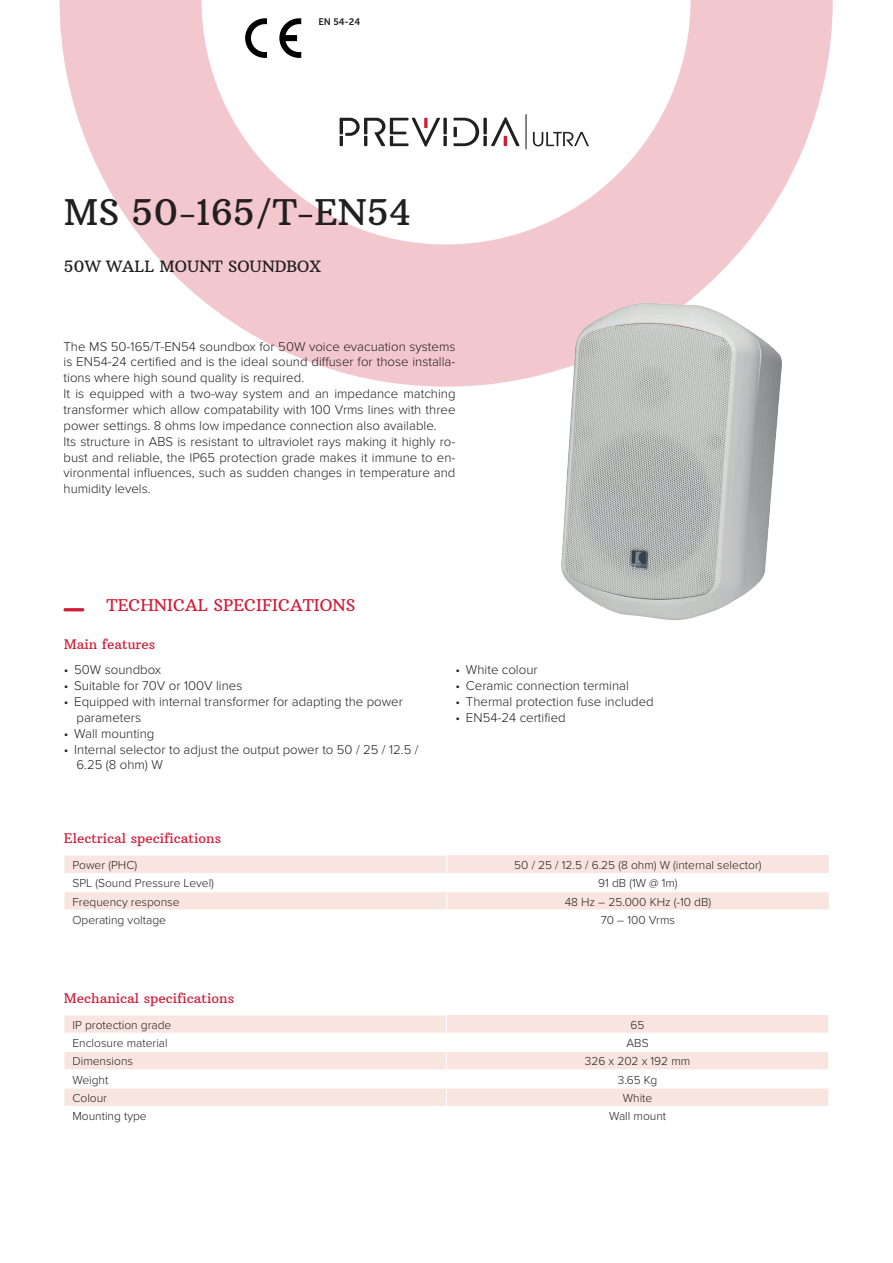
<style>
.page{position:relative;width:893px;height:1263px;background:#fff}
.page>*{position:absolute;margin:0;border:0;box-sizing:border-box;transform-origin:0 0}
.t1{font:36px "Arbutus Slab";color:#231f20}
.t2{font:16.5px "Arbutus Slab";color:#d01e39}
.t3{font:15.9px "Arbutus Slab";color:#231f20}
.t4{font:13.5px "Arbutus Slab";color:#d01e39}
.t5{font:300 13.2px/15.9px "Proxima Nova";color:#231f20;text-align:justify}
.t6{font:300 12px "Proxima Nova";color:#231f20}
.t7{font:9.45px "Museo Sans 700";color:#231f20}
</style>
<div class="page">
<svg style="left:60px;top:0;width:773px;height:387px"></svg>
<img style="left:518px;top:300px;width:296px;height:321px">
<svg style="left:64px;top:855px;width:765px;height:55px"></svg>
<hr style="left:64px;top:608px;width:20px;height:3px;background:#d01e39">
<svg style="left:65px;top:1015px;width:763px;height:91px;fill:#f9e5df"></svg>
<hr style="left:446px;top:1033px;width:383px;height:1px;background:#fff">
<hr style="left:446px;top:1051px;width:383px;height:1px;background:#fff">
<hr style="left:446px;top:1069px;width:383px;height:1px;background:#fff">
<hr style="left:446px;top:1088px;width:383px;height:1px;background:#fff">
<hr style="left:64px;top:1033px;width:382px;height:1px;background:#fff">
<hr style="left:64px;top:1051px;width:382px;height:1px;background:#fff">
<hr style="left:64px;top:1069px;width:382px;height:1px;background:#fff">
<hr style="left:64px;top:1088px;width:382px;height:1px;background:#fff">
<svg style="left:64px;top:1015px;width:1px;height:91px"></svg>
<svg style="left:446px;top:1015px;width:1px;height:91px"></svg>
<svg style="left:491px;top:117px;width:29px;height:29px"></svg>
<svg style="left:483px;top:136px;width:4px;height:10px"></svg>
<svg style="left:483px;top:118px;width:4px;height:16px"></svg>
<svg style="left:443px;top:136px;width:4px;height:10px"></svg>
<svg style="left:443px;top:118px;width:4px;height:16px"></svg>
<svg style="left:453px;top:118px;width:26px;height:28px"></svg>
<svg style="left:340px;top:118px;width:100px;height:29px"></svg>
<hr style="left:525px;top:114px;width:2px;height:35px;background:#231f20">
<svg style="left:533px;top:132px;width:56px;height:14px"></svg>
<svg style="left:245px;top:18px;width:22px;height:40px"></svg>
<svg style="left:279px;top:18px;width:22px;height:40px"></svg>
<p class="t7" style="left:318px;top:17px;width:43px">EN 54-24</p>
<p class="t1" style="left:64px;top:189px;width:348px">MS 50-165/T-EN54</p>
<p class="t3" style="left:64px;top:257px;width:259px">50W WALL MOUNT SOUNDBOX</p>
<p class="t5" style="left:64px;top:338px;width:393px">The MS 50-165/T-EN54 soundbox for 50W voice evacuation systems is EN54-24 certified and is the ideal sound diffuser for those installa&shy;tions where high sound quality is required.</p>
<p class="t5" style="left:64px;top:386px;width:393px">It is equipped with a two-way system and an impedance matching transformer which allow compatability with 100 Vrms lines with three power settings. 8 ohms low impedance connection also available.</p>
<p class="t5" style="left:64px;top:433px;width:393px">Its structure in ABS is resistant to ultraviolet rays making it highly ro&shy;bust and reliable, the IP65 protection grade makes it immune to en&shy;vironmental influences, such as sudden changes in temperature and humidity levels.</p>
<p class="t2" style="left:107px;top:595px;width:250px">TECHNICAL SPECIFICATIONS</p>
<p class="t4" style="left:64px;top:635px;width:93px">Main features</p>
<p class="t5" style="left:64px;top:662px;width:99px">• 50W soundbox</p>
<p class="t5" style="left:64px;top:678px;width:180px">• Suitable for 70V or 100V lines</p>
<p class="t5" style="left:77px;top:694px;width:328px;text-indent:-13px">• Equipped with internal transformer for adapting the power parameters</p>
<p class="t5" style="left:64px;top:725px;width:92px">• Wall mounting</p>
<p class="t5" style="left:77px;top:741px;width:344px;text-indent:-13px">• Internal selector to adjust the output power to 50 / 25 / 12.5 /<br>6.25 (8 ohm) W</p>
<p class="t4" style="left:64px;top:830px;width:159px">Electrical specifications</p>
<p class="t5" style="left:455px;top:662px;width:84px">• White colour</p>
<p class="t5" style="left:455px;top:678px;width:175px">• Ceramic connection terminal</p>
<p class="t5" style="left:455px;top:694px;width:200px">• Thermal protection fuse included</p>
<p class="t5" style="left:455px;top:710px;width:112px">• EN54-24 certified</p>
<p class="t6" style="left:72px;top:858px;width:66px">Power (PHC)</p>
<p class="t6" style="left:514px;top:858px;width:249px">50 / 25 / 12.5 / 6.25 (8 ohm) W (internal selector)</p>
<p class="t6" style="left:72px;top:876px;width:143px">SPL (Sound Pressure Level)</p>
<p class="t6" style="left:598px;top:876px;width:81px">91 dB (1W @ 1m)</p>
<p class="t6" style="left:72px;top:895px;width:109px">Frequency response</p>
<p class="t6" style="left:565px;top:895px;width:148px">48 Hz – 25.000 KHz (-10 dB)</p>
<p class="t6" style="left:72px;top:913px;width:95px">Operating voltage</p>
<p class="t6" style="left:601px;top:913px;width:76px">70 – 100 Vrms</p>
<p class="t4" style="left:64px;top:990px;width:172px">Mechanical specifications</p>
<p class="t6" style="left:72px;top:1018px;width:100px">IP protection grade</p>
<p class="t6" style="left:631px;top:1018px;width:15px">65</p>
<p class="t6" style="left:72px;top:1036px;width:97px">Enclosure material</p>
<p class="t6" style="left:627px;top:1036px;width:24px">ABS</p>
<p class="t6" style="left:72px;top:1054px;width:62px">Dimensions</p>
<p class="t6" style="left:585px;top:1054px;width:107px">326 x 202 x 192 mm</p>
<p class="t6" style="left:72px;top:1073px;width:37px">Weight</p>
<p class="t6" style="left:618px;top:1073px;width:41px">3.65 Kg</p>
<p class="t6" style="left:72px;top:1091px;width:36px">Colour</p>
<p class="t6" style="left:623px;top:1091px;width:31px">White</p>
<p class="t6" style="left:72px;top:1109px;width:76px">Mounting type</p>
<p class="t6" style="left:609px;top:1109px;width:58px">Wall mount</p>
</div>
